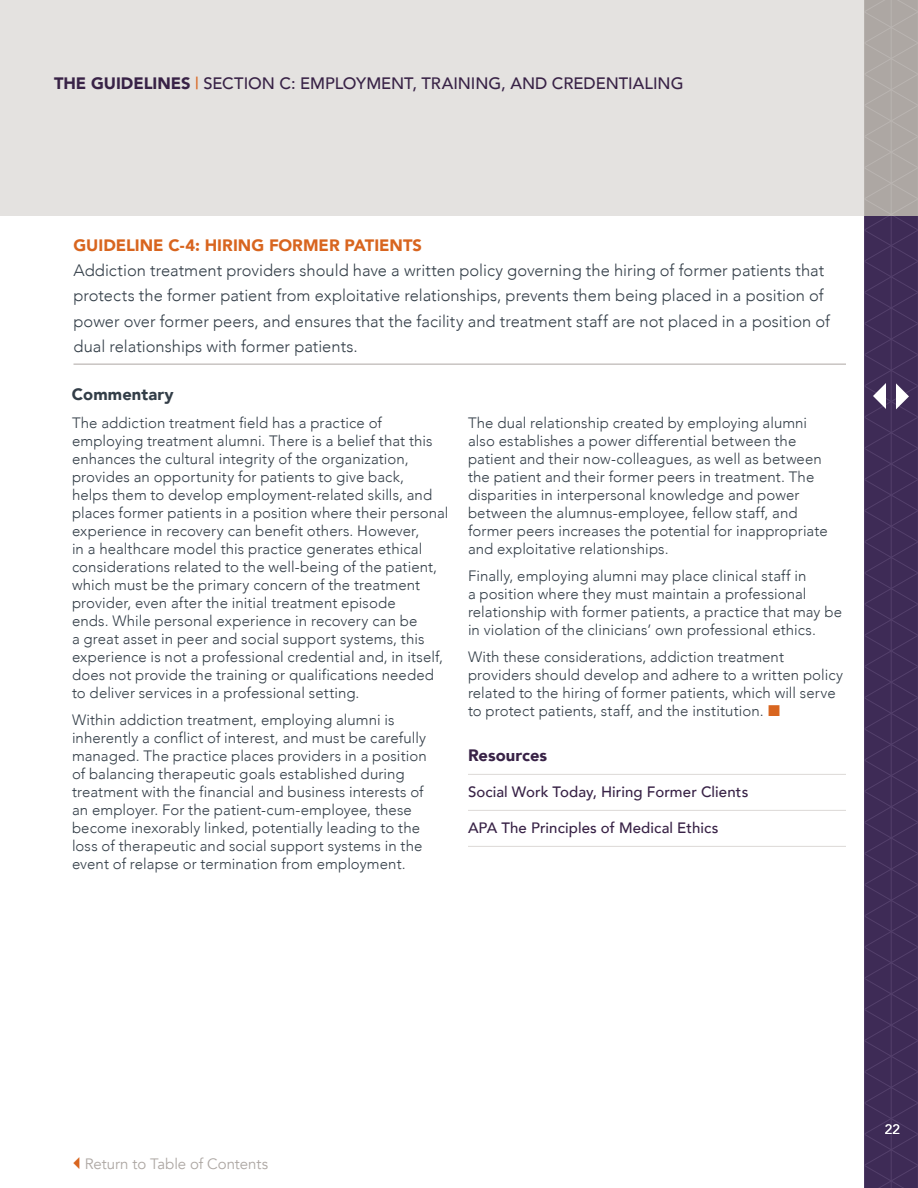
<style>
.page{position:relative;width:918px;height:1188px;background:#fff}
.page>*{position:absolute;margin:0;border:0;box-sizing:border-box;transform-origin:0 0}
.t1{font:300 16.5px/25.5px "Avenir";color:#333e48}
.t2{font:500 16.5px "Avenir";color:#382246}
.t3{font:900 16.5px "Avenir";color:#d8651f}
.t4{font:900 16.5px "Avenir";letter-spacing:.01em;color:#333e48}
.t5{font:900 16.5px "Avenir";color:#382246}
.t6{font:300 15px/18px "Avenir";letter-spacing:.005em;color:#333e48}
.t7{font:500 15px "Avenir";letter-spacing:.005em;color:#382246}
.t8{font:15px "Avenir";letter-spacing:-.005em;color:#ada7a3}
.t9{font:13.5px "Avenir";color:#fff}
.s1{font-weight:900}
.s2{color:#d8651f}
</style>
<div class="page">
<svg style="left:864px;top:0;width:54px;height:1188px;background:#546"></svg>
<div style="left:0;top:0;width:864px;height:216px;background:#e4e2e0"></div>
<hr style="left:74px;top:364px;width:772px;height:1px;background:#ada7a3">
<hr style="left:468px;top:774px;width:378px;height:1px;background:#dcd9d7">
<hr style="left:468px;top:810px;width:378px;height:1px;background:#dcd9d7">
<hr style="left:468px;top:846px;width:378px;height:1px;background:#dcd9d7">
<p class="t2" style="left:54px;top:68px;width:631px"><span class="s1">THE GUIDELINES</span> <span class="s2">|</span> SECTION C: EMPLOYMENT, TRAINING, AND CREDENTIALING</p>
<p class="t3" style="left:74px;top:231px;width:350px">GUIDELINE C-4: HIRING FORMER PATIENTS</p>
<p class="t1" style="left:74px;top:258px;width:758px">Addiction treatment providers should have a written policy governing the hiring of former patients that protects the former patient from exploitative relationships, prevents them being placed in a position of power over former peers, and ensures that the facility and treatment staff are not placed in a position of dual relationships with former patients.</p>
<p class="t4" style="left:72px;top:381px;width:103px">Commentary</p>
<p class="t6" style="left:72px;top:413px;width:378px">The addiction treatment field has a practice of employing treatment alumni. There is a belief that this enhances the cultural integrity of the organization, provides an opportunity for patients to give back,<br>helps them to develop employment-related skills, and places former patients in a position where their personal experience in recovery can benefit others. However,<br>in a healthcare model this practice generates ethical considerations related to the well-being of the patient, which must be the primary concern of the treatment provider, even after the initial treatment episode<br>ends. While personal experience in recovery can be<br>a great asset in peer and social support systems, this experience is not a professional credential and, in itself, does not provide the training or qualifications needed to deliver services in a professional setting.</p>
<p class="t6" style="left:72px;top:710px;width:356px">Within addiction treatment, employing alumni is inherently a conflict of interest, and must be carefully managed. The practice places providers in a position of balancing therapeutic goals established during treatment with the financial and business interests of an employer. For the patient-cum-employee, these become inexorably linked, potentially leading to the loss of therapeutic and social support systems in the event of relapse or termination from employment.</p>
<p class="t6" style="left:468px;top:413px;width:361px">The dual relationship created by employing alumni also establishes a power differential between the patient and their now-colleagues, as well as between the patient and their former peers in treatment. The disparities in interpersonal knowledge and power between the alumnus-employee, fellow staff, and former peers increases the potential for inappropriate and exploitative relationships.</p>
<p class="t6" style="left:468px;top:566px;width:376px">Finally, employing alumni may place clinical staff in<br>a position where they must maintain a professional relationship with former patients, a practice that may be in violation of the clinicians’ own professional ethics.</p>
<p class="t6" style="left:468px;top:647px;width:377px">With these considerations, addiction treatment providers should develop and adhere to a written policy related to the hiring of former patients, which will serve to protect patients, staff, and the institution.</p>
<p class="t5" style="left:468px;top:741px;width:81px">Resources</p>
<p class="t7" style="left:468px;top:778px;width:282px">Social Work Today, Hiring Former Clients</p>
<p class="t7" style="left:468px;top:814px;width:252px">APA The Principles of Medical Ethics</p>
<p class="t8" style="left:85px;top:1154px;width:185px">Return to Table of Contents</p>
<p class="t9" style="left:885px;top:1118px;width:17px">22</p>
</div>
